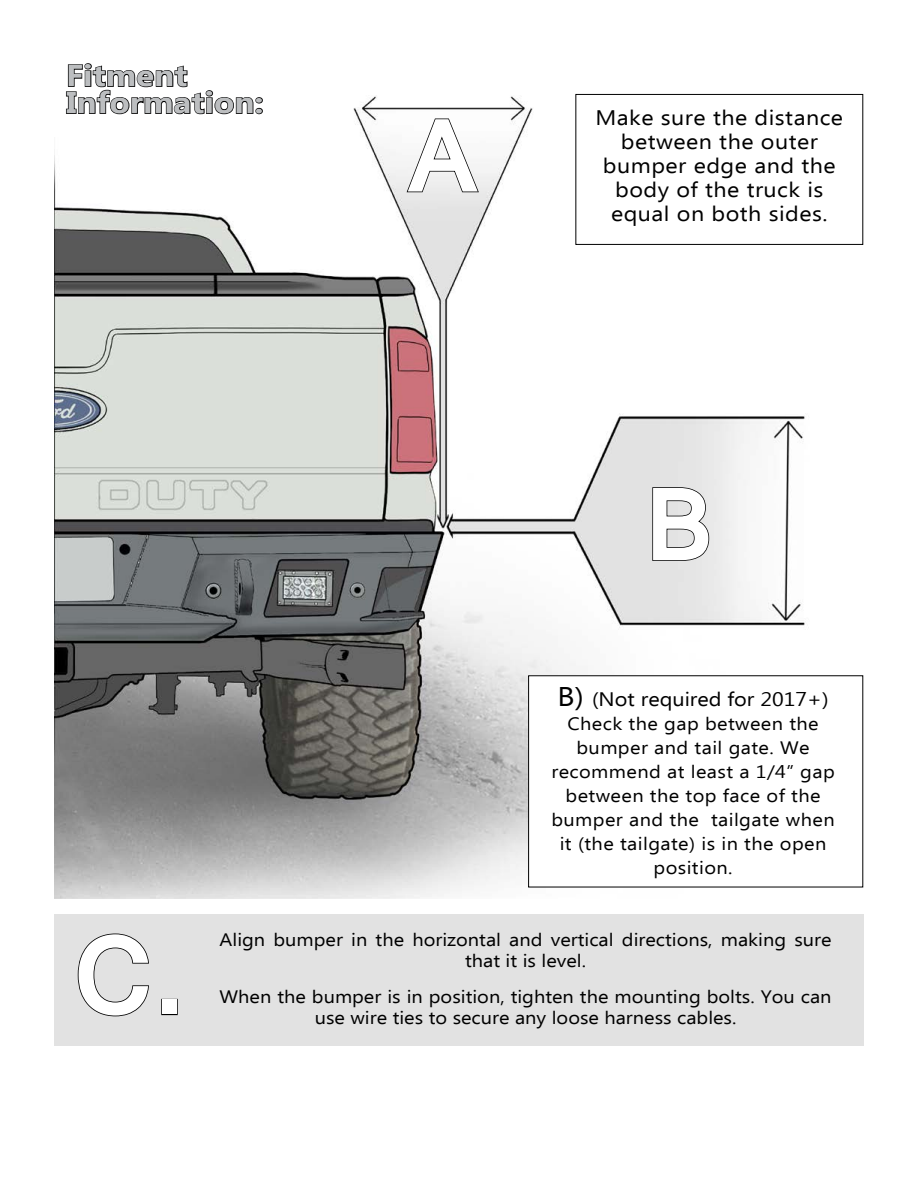
<style>
.page{position:relative;width:918px;height:1188px;background:#fff}
.page>*{position:absolute;margin:0;border:0;box-sizing:border-box;transform-origin:0 0}
.t1{font:700 106.05px "Mangal";color:#fff}
.t2{font:700 97.5px "Mangal";color:#fff}
.t3{font:700 30px/27px "Ebrima";color:#bcbec0;scale:1.11 1}
.t4{font:21px/24px "Ebrima";letter-spacing:.02em;color:#000;text-align:center;scale:1.11 1}
.t5{font:19.5px "Ebrima";color:#000;scale:1.11 1}
.t6{font:18px/21px "Ebrima";color:#000;text-align:center;scale:1.11 1}
.t7{font:18px/24px "Ebrima";letter-spacing:.02em;color:#000;text-align:center;scale:1.11 1}
.s1{font-size:27px}
</style>
<div class="page">
<div style="left:54px;top:915px;width:810px;height:131px;background:#e2e2e2"></div>
<img style="left:54px;top:93px;width:793px;height:805px">
<svg style="left:65px;top:63px;width:199px;height:52px"></svg>
<div style="left:529px;top:676px;width:334px;height:211px;background:#fff"></div>
<svg style="left:652px;top:486px;width:58px;height:76px;background:#c5c5c5"></svg>
<svg style="left:406px;top:117px;width:74px;height:76px"></svg>
<svg style="left:77px;top:933px;width:72px;height:84px"></svg>
<div style="left:161px;top:999px;width:17px;height:16px;border:2px solid #000"></div>
<div style="left:575px;top:94px;width:288px;height:151px;border:1px solid #000"></div>
<h3 class="t3" style="left:66px;top:64px;width:180px">Fitment<br>Information:</h3>
<h2 class="t2" style="left:408px;top:66px;width:71px">A</h2>
<p class="t4" style="left:596px;top:107px;width:225px">Make sure the distance between the outer bumper edge and the body of the truck is equal on both sides.</p>
<h2 class="t2" style="left:645px;top:435px;width:71px">B</h2>
<p class="t5" style="left:558px;top:685px;width:246px"><span class="s1">B)</span> (Not required for 2017+)</p>
<p class="t7" style="left:551px;top:713px;width:257px">Check the gap between the bumper and tail gate. We recommend at least a 1/4” gap between the top face of the bumper and the tailgate when it (the tailgate) is in the open position.</p>
<h1 class="t1" style="left:73px;top:878px;width:114px">C.</h1>
<p class="t6" style="left:220px;top:930px;width:553px">Align bumper in the horizontal and vertical directions, making sure that it is level.</p>
<p class="t6" style="left:220px;top:987px;width:553px">When the bumper is in position, tighten the mounting bolts. You can</p>
<p class="t6" style="left:315px;top:1008px;width:381px">use wire ties to secure any loose harness cables.</p>
</div>
